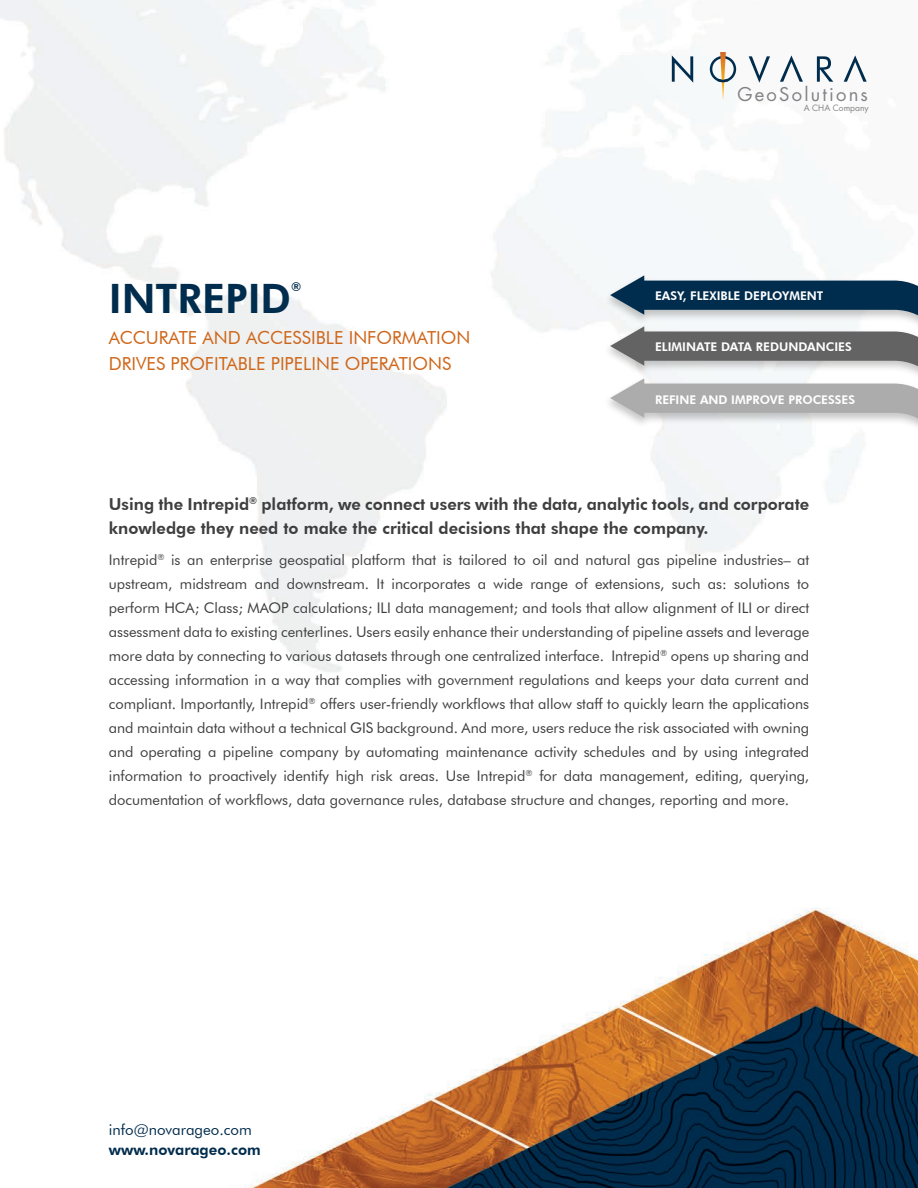
<style>
.page{position:relative;width:918px;height:1188px;background:#fff}
.page>*{position:absolute;margin:0;border:0;box-sizing:border-box;transform-origin:0 0}
.t1{font:800 40.5px "Futura BT";color:#002c4d}
.t2{font:18.45px "Futura";letter-spacing:.12em;color:#808285}
.t3{font:18px/25.5px "Futura BT";color:#cf6619}
.t4{font:800 16.5px/24px "Futura BT";color:#3e3e3f}
.t5{font:15px "Futura BT";color:#002c4d}
.t6{font:800 15px "Futura BT";color:#002c4d}
.t7{font:14.7px/24px "Futura BT";color:#3e3e3f;text-align:justify}
.t8{font:800 12.3px "Futura BT";color:#002c4d}
.t9{font:800 12px "Futura BT";color:#fff}
.t10{font:8.55px "Futura";color:#808285}
</style>
<div class="page">
<img style="left:0;top:0;width:918px;height:1188px">
<img style="left:600px;top:270px;width:318px;height:51px">
<img style="left:600px;top:321px;width:10px;height:50px">
<img style="left:600px;top:373px;width:10px;height:70px">
<svg style="left:610px;top:275px;width:308px;height:168px"></svg>
<svg style="left:672px;top:55px;width:21px;height:28px"></svg>
<svg style="left:749px;top:56px;width:21px;height:27px"></svg>
<svg style="left:817px;top:56px;width:16px;height:26px"></svg>
<svg style="left:780px;top:55px;width:23px;height:27px"></svg>
<svg style="left:844px;top:55px;width:23px;height:27px"></svg>
<svg style="left:710px;top:52px;width:26px;height:49px"></svg>
<p class="t1" style="left:109px;top:274px;width:184px">INTREPID</p>
<p class="t8" style="left:291px;top:279px;width:12px">®</p>
<p class="t3" style="left:109px;top:325px;width:363px">ACCURATE AND ACCESSIBLE INFORMATION<br>DRIVES PROFITABLE PIPELINE OPERATIONS</p>
<p class="t2" style="left:737px;top:81px;width:132px">GeoSolutions</p>
<p class="t10" style="left:804px;top:102px;width:67px">A CHA Company</p>
<p class="t9" style="left:655px;top:289px;width:170px">EASY, FLEXIBLE DEPLOYMENT</p>
<p class="t9" style="left:655px;top:340px;width:198px">ELIMINATE DATA REDUNDANCIES</p>
<p class="t9" style="left:655px;top:392px;width:202px">REFINE AND IMPROVE PROCESSES</p>
<p class="t4" style="left:109px;top:492px;width:702px">Using the Intrepid<sup>®</sup> platform, we connect users with the data, analytic tools, and corporate knowledge they need to make the critical decisions that shape the company.</p>
<p class="t7" style="left:109px;top:548px;width:702px">Intrepid<sup>®</sup> is an enterprise geospatial platform that is tailored to oil and natural gas pipeline industries– at upstream, midstream and downstream. It incorporates a wide range of extensions, such as: solutions to perform HCA; Class; MAOP calculations; ILI data management; and tools that allow alignment of ILI or direct assessment data to existing centerlines. Users easily enhance their understanding of pipeline assets and leverage more data by connecting to various datasets through one centralized interface. Intrepid<sup>®</sup> opens up sharing and accessing information in a way that complies with government regulations and keeps your data current and compliant. Importantly, Intrepid<sup>®</sup> offers user-friendly workflows that allow staff to quickly learn the applications and maintain data without a technical GIS background. And more, users reduce the risk associated with owning and operating a pipeline company by automating maintenance activity schedules and by using integrated information to proactively identify high risk areas. Use Intrepid<sup>®</sup> for data management, editing, querying, documentation of workflows, data governance rules, database structure and changes, reporting and more.</p>
<p class="t5" style="left:109px;top:1121px;width:145px">info@novarageo.com</p>
<p class="t6" style="left:109px;top:1140px;width:154px">www.novarageo.com</p>
</div>
